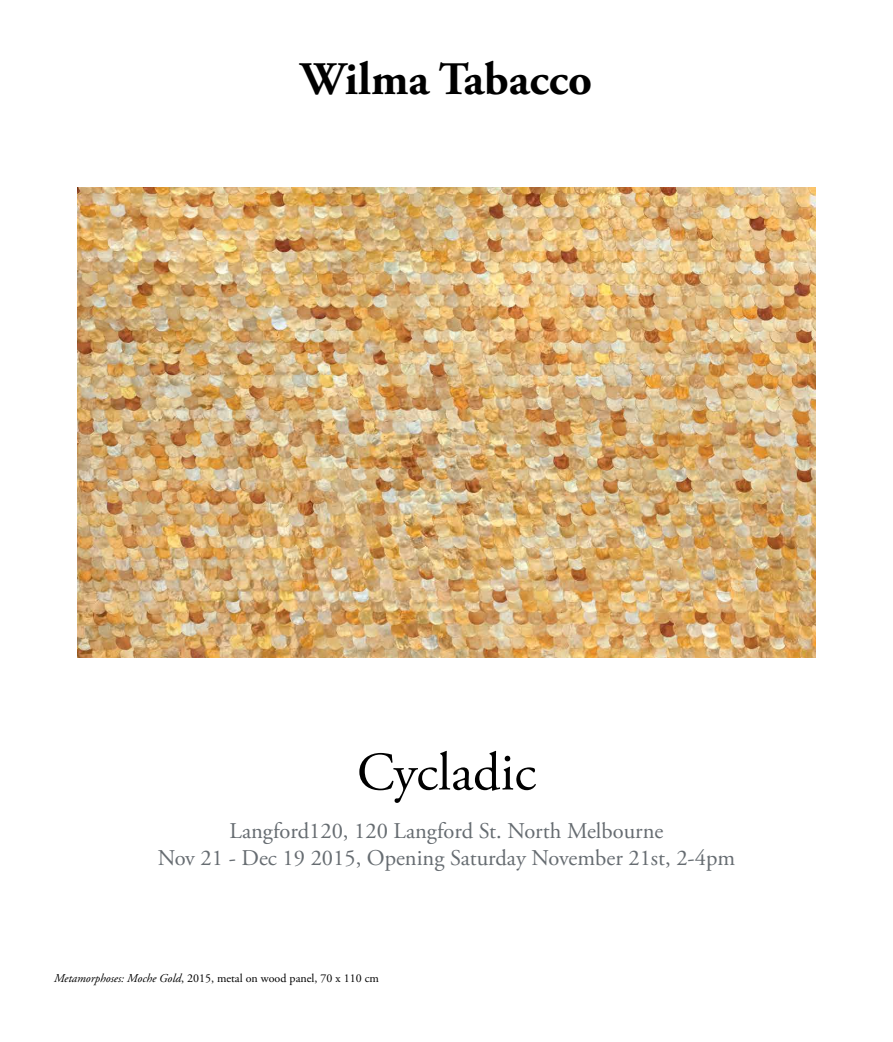
<style>
.page{position:relative;width:893px;height:1042px;background:#fff}
.page>*{position:absolute;margin:0;border:0;box-sizing:border-box;transform-origin:0 0}
.t1{font:54px "Adobe Garamond Pro";color:#000}
.t2{font:700 46.5px "Adobe Garamond Pro";color:#000}
.t3{font:22.5px/27px "Adobe Garamond Pro";color:#666c71;text-align:center}
.t4{font:12px "Adobe Garamond Pro";color:#000}
.s1{font-style:italic}
</style>
<div class="page">
<img style="left:78px;top:187px;width:737px;height:471px">
<h2 class="t2" style="left:301px;top:52px;width:293px">Wilma Tabacco</h2>
<h1 class="t1" style="left:357px;top:740px;width:181px">Cycladic</h1>
<p class="t3" style="left:158px;top:818px;width:579px">Langford120, 120 Langford St. North Melbourne<br>Nov 21 - Dec 19 2015, Opening Saturday November 21st, 2-4pm</p>
<p class="t4" style="left:54px;top:971px;width:326px"><span class="s1">Metamorphoses: Moche Gold</span>, 2015, metal on wood panel, 70 x 110 cm</p>
</div>
